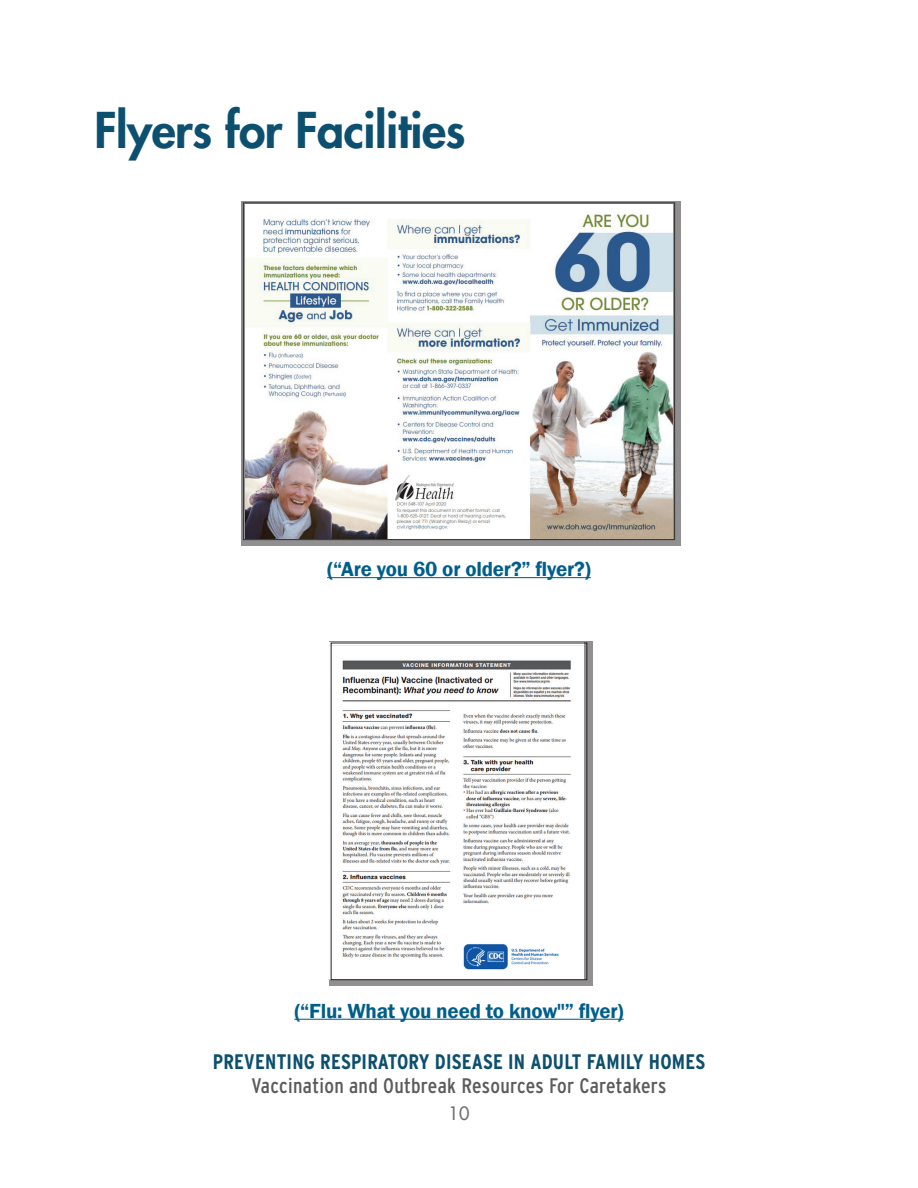
<style>
.page{position:relative;width:918px;height:1188px;background:#fff}
.page>*{position:absolute;margin:0;border:0;box-sizing:border-box;transform-origin:0 0}
.t1{font:800 48px "Futura Std";letter-spacing:-.01em;color:#0c4f6e}
.t2{font:700 21px/24px "Interstate Condensed";letter-spacing:.01em;color:#0c4f6e;text-align:center}
.t3{font:600 21px "Franklin Gothic";letter-spacing:-.01em;color:#005e8b}
.t4{font:500 18px "Futura Std";color:#6f6f70}
.s1{font-weight:400;color:#5b5b5b}
</style>
<div class="page">
<div style="left:329px;top:641px;width:264px;height:345px;background:#231f20;opacity:.5"></div>
<div style="left:241px;top:201px;width:439px;height:344px;background:#231f20;opacity:.5"></div>
<img style="left:245px;top:205px;width:428px;height:333px">
<div style="left:243px;top:202px;width:432px;height:338px;border:1px solid #313131"></div>
<hr style="left:327px;top:577px;width:264px;height:1px;background:#005e8b">
<hr style="left:294px;top:1019px;width:330px;height:1px;background:#005e8b">
<img style="left:328px;top:643px;width:256px;height:337px">
<div style="left:331px;top:643px;width:256px;height:337px;border:1px solid #231f20"></div>
<h1 class="t1" style="left:94px;top:100px;width:372px">Flyers for Facilities</h1>
<p class="t3" style="left:327px;top:556px;width:265px">(“Are you 60 or older?” flyer?)</p>
<p class="t3" style="left:294px;top:998px;width:331px">(“Flu: What you need to know"” flyer)</p>
<p class="t2" style="left:213px;top:1050px;width:494px">PREVENTING RESPIRATORY DISEASE IN ADULT FAMILY HOMES<br><span class="s1">Vaccination and Outbreak Resources For Caretakers</span></p>
<h3 class="t4" style="left:448px;top:1102px;width:23px">10</h3>
</div>
